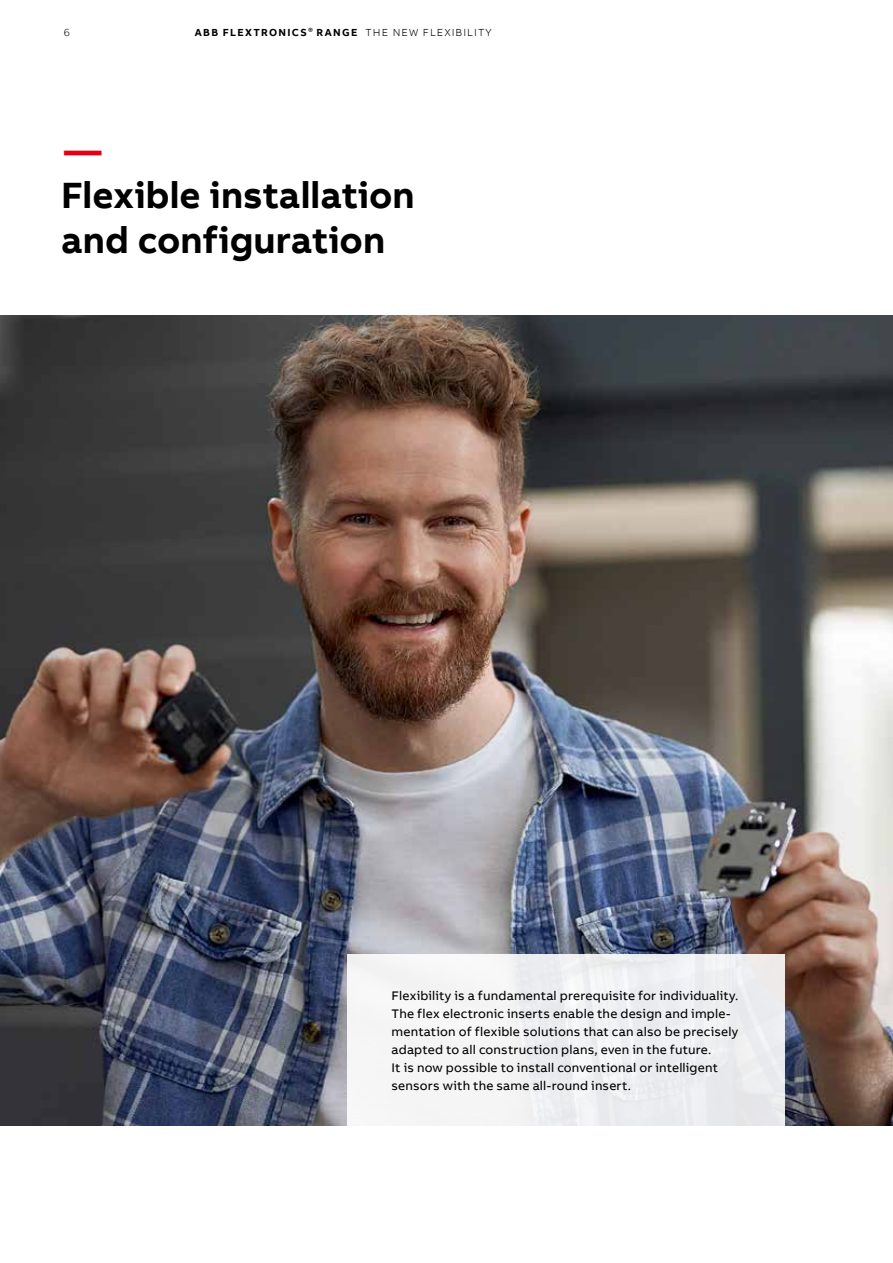
<style>
.page{position:relative;width:893px;height:1263px;background:#fff}
.page>*{position:absolute;margin:0;border:0;box-sizing:border-box;transform-origin:0 0}
.t1{font:700 37.5px/45px "AB Bvoice";color:#000}
.t2{font:700 37.5px "AB Bvoice";color:#e30015}
.t3{font:12.75px/18px "AB Bvoice";letter-spacing:.015em;color:#000}
.t4{font:700 10.5px "AB Bvoice";letter-spacing:.13em;color:#000}
.t5{font:300 10.5px "AB Bvoice";color:#000}
.s1{font-weight:400;font-size:9px}
.s2{font-weight:300}
</style>
<div class="page">
<img style="left:0;top:316px;width:893px;height:809px">
<div style="left:347px;top:955px;width:438px;height:270px;background:linear-gradient(to right,#fafafa,#f1f2f4)"></div>
<p class="t5" style="left:64px;top:26px;width:8px">6</p>
<p class="t4" style="left:195px;top:25px;width:298px">ABB FLEXTRONICS<span class="s1">®</span> RANGE <span class="s2">THE NEW FLEXIBILITY</span></p>
<h1 class="t2" style="left:64px;top:126px;width:39px">—</h1>
<h1 class="t1" style="left:61px;top:173px;width:355px">Flexible installation and configuration</h1>
<p class="t3" style="left:392px;top:987px;width:348px">Flexibility is a fundamental prerequisite for individuality.<br>The flex electronic inserts enable the design and imple&shy;mentation of flexible solutions that can also be precisely adapted to all construction plans, even in the future.<br>It is now possible to install conventional or intelligent sensors with the same all-round insert.</p>
</div>
